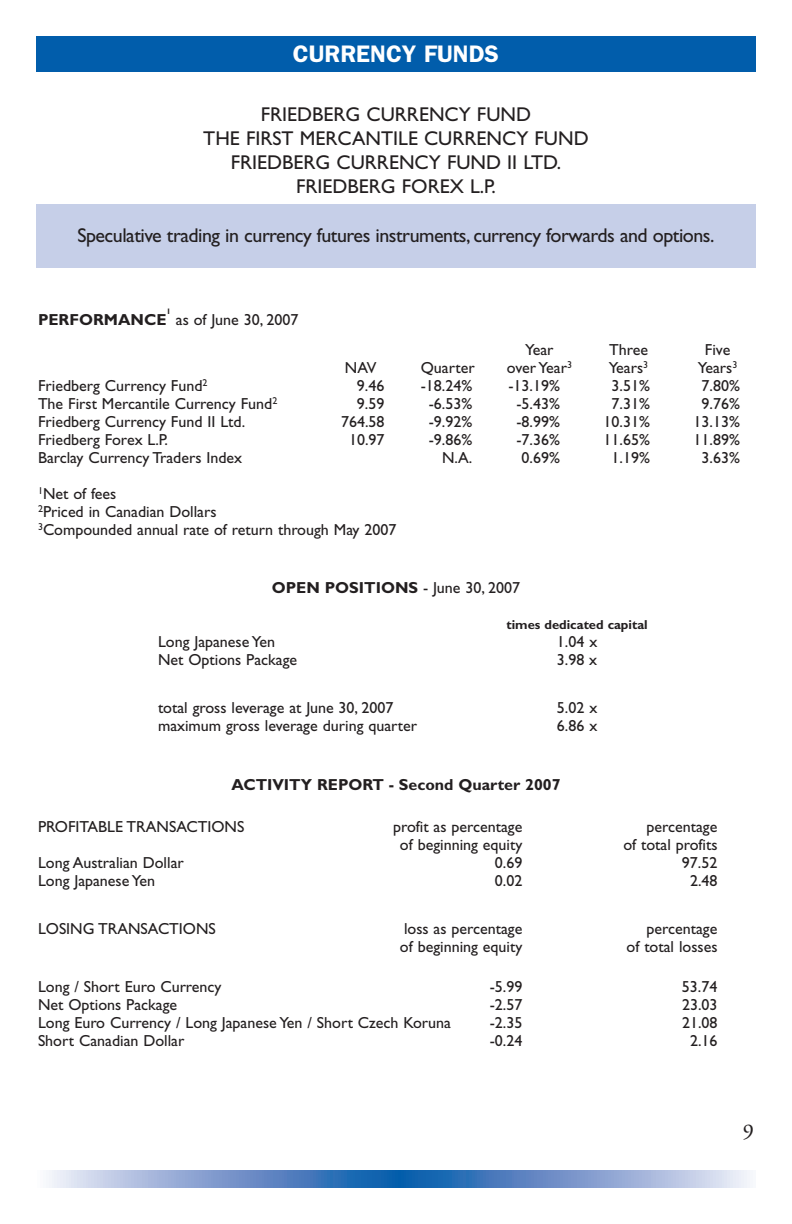
<style>
.page{position:relative;width:792px;height:1224px;background:#fff}
.page>*{position:absolute;margin:0;border:0;box-sizing:border-box;transform-origin:0 0}
.t1{font:600 24px "Franklin Gothic";color:#fff}
.t2{font:20px/24px "Gill Sans";color:#231f20;text-align:center}
.t3{font:20px "Gill Sans";letter-spacing:-.025em;color:#231f20}
.t4{font:16px/18px "Gill Sans";color:#231f20}
.t5{font:700 16px "Gill Sans";color:#231f20}
.t6{font:700 13px "Gill Sans";color:#231f20}
.t7{font:700 8px "Gill Sans";color:#231f20}
.s1{font-weight:400}
</style>
<div class="page">
<svg style="left:49px;top:1170px;width:701px;height:18px;background:#799ccd"></svg>
<div style="left:36px;top:204px;width:720px;height:64px;background:#c6cfe8"></div>
<div style="left:36px;top:36px;width:720px;height:36px;background:#015dab"></div>
<h1 class="t1" style="left:293px;top:45px;width:208px">CURRENCY FUNDS</h1>
<p class="t2" style="left:203px;top:104px;width:387px">FRIEDBERG CURRENCY FUND<br>THE FIRST MERCANTILE CURRENCY FUND<br>FRIEDBERG CURRENCY FUND II LTD.<br>FRIEDBERG FOREX L.P.</p>
<p class="t3" style="left:77px;top:229px;width:639px">Speculative trading in currency futures instruments, currency forwards and options.</p>
<p class="t7" style="left:167px;top:309px;width:6px">1</p>
<p class="t4" style="left:176px;top:312px;width:124px">as of June 30, 2007</p>
<p class="t5" style="left:38px;top:314px;width:130px">PERFORMANCE</p>
<p class="t4" style="left:525px;top:342px;width:30px">Year</p>
<p class="t4" style="left:609px;top:342px;width:41px">Three</p>
<p class="t4" style="left:705px;top:342px;width:27px">Five</p>
<p class="t4" style="left:345px;top:360px;width:33px">NAV</p>
<p class="t4" style="left:421px;top:360px;width:55px">Quarter</p>
<p class="t4" style="left:507px;top:360px;width:67px">over Year<sup>3</sup></p>
<p class="t4" style="left:609px;top:360px;width:41px">Years<sup>3</sup></p>
<p class="t4" style="left:698px;top:360px;width:41px">Years<sup>3</sup></p>
<p class="t4" style="left:38px;top:378px;width:171px">Friedberg Currency Fund<sup>2</sup></p>
<p class="t4" style="left:357px;top:378px;width:29px">9.46</p>
<p class="t4" style="left:421px;top:378px;width:53px">-18.24%</p>
<p class="t4" style="left:508px;top:378px;width:53px">-13.19%</p>
<p class="t4" style="left:612px;top:378px;width:40px">3.51%</p>
<p class="t4" style="left:702px;top:378px;width:40px">7.80%</p>
<p class="t4" style="left:38px;top:396px;width:241px">The First Mercantile Currency Fund<sup>2</sup></p>
<p class="t4" style="left:357px;top:396px;width:29px">9.59</p>
<p class="t4" style="left:429px;top:396px;width:45px">-6.53%</p>
<p class="t4" style="left:516px;top:396px;width:45px">-5.43%</p>
<p class="t4" style="left:612px;top:396px;width:40px">7.31%</p>
<p class="t4" style="left:702px;top:396px;width:40px">9.76%</p>
<p class="t4" style="left:38px;top:414px;width:209px">Friedberg Currency Fund II Ltd.</p>
<p class="t4" style="left:341px;top:414px;width:45px">764.58</p>
<p class="t4" style="left:429px;top:414px;width:45px">-9.92%</p>
<p class="t4" style="left:516px;top:414px;width:45px">-8.99%</p>
<p class="t4" style="left:604px;top:414px;width:48px">10.31%</p>
<p class="t4" style="left:694px;top:414px;width:48px">13.13%</p>
<p class="t4" style="left:38px;top:432px;width:132px">Friedberg Forex L.P.</p>
<p class="t4" style="left:349px;top:432px;width:37px">10.97</p>
<p class="t4" style="left:429px;top:432px;width:45px">-9.86%</p>
<p class="t4" style="left:516px;top:432px;width:45px">-7.36%</p>
<p class="t4" style="left:604px;top:432px;width:48px">11.65%</p>
<p class="t4" style="left:694px;top:432px;width:48px">11.89%</p>
<p class="t4" style="left:38px;top:450px;width:206px">Barclay Currency Traders Index</p>
<p class="t4" style="left:442px;top:450px;width:32px">N.A.</p>
<p class="t4" style="left:522px;top:450px;width:40px">0.69%</p>
<p class="t4" style="left:612px;top:450px;width:40px">1.19%</p>
<p class="t4" style="left:702px;top:450px;width:40px">3.63%</p>
<p class="t4" style="left:38px;top:486px;width:360px"><sup>1</sup>Net of fees<br><sup>2</sup>Priced in Canadian Dollars<br><sup>3</sup>Compounded annual rate of return through May 2007</p>
<p class="t5" style="left:272px;top:583px;width:250px">OPEN POSITIONS <span class="s1">- June 30, 2007</span></p>
<p class="t6" style="left:507px;top:621px;width:143px">times dedicated capital</p>
<p class="t4" style="left:158px;top:635px;width:119px">Long Japanese Yen</p>
<p class="t4" style="left:557px;top:635px;width:42px">1.04 x</p>
<p class="t4" style="left:158px;top:653px;width:141px">Net Options Package</p>
<p class="t4" style="left:557px;top:653px;width:42px">3.98 x</p>
<p class="t4" style="left:158px;top:701px;width:237px">total gross leverage at June 30, 2007</p>
<p class="t4" style="left:557px;top:701px;width:42px">5.02 x</p>
<p class="t4" style="left:158px;top:719px;width:261px">maximum gross leverage during quarter</p>
<p class="t4" style="left:557px;top:719px;width:42px">6.86 x</p>
<p class="t5" style="left:231px;top:779px;width:331px">ACTIVITY REPORT - Second Quarter 2007</p>
<p class="t4" style="left:38px;top:819px;width:208px">PROFITABLE TRANSACTIONS</p>
<p class="t4" style="left:393px;top:819px;width:131px">profit as percentage</p>
<p class="t4" style="left:647px;top:819px;width:72px">percentage</p>
<p class="t4" style="left:400px;top:837px;width:124px">of beginning equity</p>
<p class="t4" style="left:623px;top:837px;width:96px">of total profits</p>
<p class="t4" style="left:38px;top:855px;width:147px">Long Australian Dollar</p>
<p class="t4" style="left:495px;top:855px;width:29px">0.69</p>
<p class="t4" style="left:682px;top:855px;width:37px">97.52</p>
<p class="t4" style="left:38px;top:873px;width:119px">Long Japanese Yen</p>
<p class="t4" style="left:495px;top:873px;width:29px">0.02</p>
<p class="t4" style="left:690px;top:873px;width:29px">2.48</p>
<p class="t4" style="left:38px;top:921px;width:179px">LOSING TRANSACTIONS</p>
<p class="t4" style="left:404px;top:921px;width:120px">loss as percentage</p>
<p class="t4" style="left:647px;top:921px;width:72px">percentage</p>
<p class="t4" style="left:400px;top:939px;width:124px">of beginning equity</p>
<p class="t4" style="left:627px;top:939px;width:92px">of total losses</p>
<p class="t4" style="left:38px;top:979px;width:185px">Long / Short Euro Currency</p>
<p class="t4" style="left:490px;top:979px;width:34px">-5.99</p>
<p class="t4" style="left:682px;top:979px;width:37px">53.74</p>
<p class="t4" style="left:38px;top:997px;width:141px">Net Options Package</p>
<p class="t4" style="left:490px;top:997px;width:34px">-2.57</p>
<p class="t4" style="left:682px;top:997px;width:37px">23.03</p>
<p class="t4" style="left:38px;top:1015px;width:415px">Long Euro Currency / Long Japanese Yen / Short Czech Koruna</p>
<p class="t4" style="left:490px;top:1015px;width:34px">-2.35</p>
<p class="t4" style="left:682px;top:1015px;width:37px">21.08</p>
<p class="t4" style="left:38px;top:1033px;width:148px">Short Canadian Dollar</p>
<p class="t4" style="left:490px;top:1033px;width:34px">-0.24</p>
<p class="t4" style="left:690px;top:1033px;width:29px">2.16</p>
</div>
